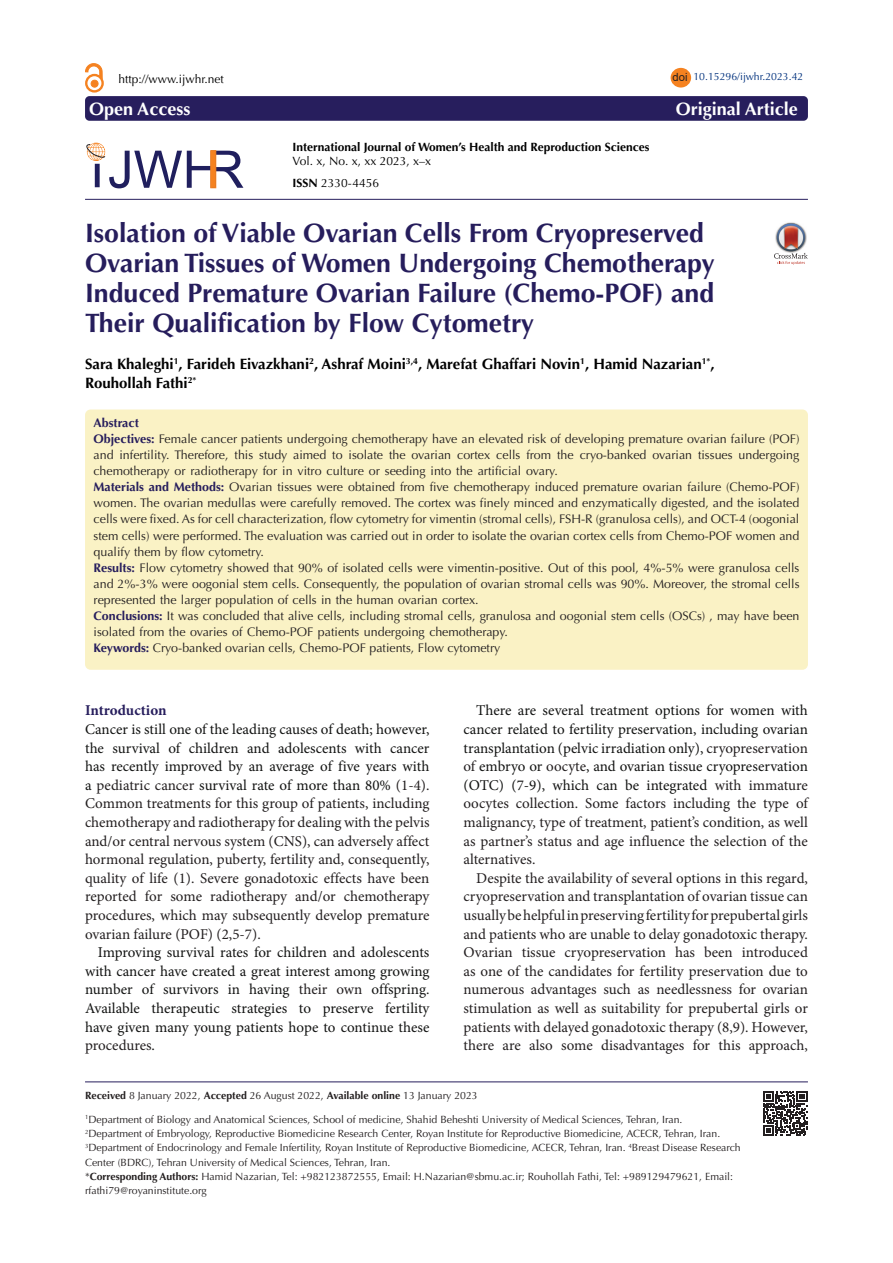
<style>
.page{position:relative;width:893px;height:1263px;background:#fff}
.page>*{position:absolute;margin:0;border:0;box-sizing:border-box;transform-origin:0 0}
.Pa3{font:700 26.7px/30px "Optima LT Std";color:#261d5c}
.t1{font:700 18px "Optima LT Std";color:#fff}
.t2{font:15px/18.6px "Minion Pro";letter-spacing:-.005em;color:#231f20;text-align:justify}
.t3{font:15px/18.6px "Minion Pro";color:#131413;text-align:justify}
.t4{font:700 15px/19.5px "Optima LT Std";color:#000}
.t5{font:700 15px "Minion Pro";letter-spacing:-.005em;color:#271e5d}
.t6{font:12.45px/16px "Optima LT Std";color:#231f20;text-align:justify}
.t7{font:700 12.45px "Optima LT Std";color:#261d5c}
.t8{font:700 12px "Optima LT Std";color:#000}
.t9{font:12px "Optima LT Std";color:#000}
.t10{font:11.25px "Arial";color:#231f20}
.t11{font:10.5px/14.2px "Optima LT Std";color:#231f20}
.t12{font:10.5px "Optima LT Std";color:#00317d}
.s1{font-weight:700}
.s2{font-weight:700;color:#261d5c}
.s3{color:#131413}
.s4{color:#231f20}
</style>
<div class="page">
<div style="left:85px;top:409px;width:723px;height:261px;background:#faf2c5;border-radius:6px"></div>
<div style="left:85px;top:96px;width:723px;height:25px;background:#271e5d;border-radius:4px"></div>
<hr style="left:85px;top:199px;width:723px;height:1px;background:#271e5d">
<div style="left:671px;top:68px;width:20px;height:20px;background:#f58220;border-radius:50%"></div>
<div style="left:91px;top:80px;width:7px;height:7px;background:#f58220;border-radius:50%"></div>
<div style="left:91px;top:80px;width:7px;height:7px;border:1px solid #f58220;border-radius:50%"></div>
<div style="left:85px;top:74px;width:19px;height:19px;border:2px solid #f58220;border-radius:50%"></div>
<svg style="left:85px;top:63px;width:17px;height:16px"></svg>
<hr style="left:85px;top:1081px;width:723px;height:1px;background:#261d5c">
<svg style="left:763px;top:1091px;width:44px;height:44px"></svg>
<svg style="left:774px;top:223px;width:34px;height:42px"></svg>
<svg style="left:86px;top:143px;width:157px;height:45px"></svg>
<svg style="left:211px;top:150px;width:5px;height:38px"></svg>
<p class="t9" style="left:118px;top:72px;width:107px">http://www.ijwhr.net</p>
<p class="t10" style="left:672px;top:70px;width:17px">doi</p>
<p class="t12" style="left:693px;top:71px;width:111px">10.15296/ijwhr.2023.42</p>
<p class="t1" style="left:89px;top:98px;width:103px">Open Access</p>
<p class="t1" style="left:676px;top:98px;width:124px">Original Article</p>
<p class="t8" style="left:293px;top:140px;width:358px">International Journal of Women’s Health and Reproduction Sciences</p>
<p class="t9" style="left:293px;top:154px;width:140px">Vol. x, No. x, xx 2023, x–x</p>
<p class="t9" style="left:293px;top:176px;width:88px"><span class="s1">ISSN</span> 2330-4456</p>
<p class="Pa3" style="left:85px;top:218px;width:631px">Isolation of Viable Ovarian Cells From Cryopreserved Ovarian Tissues of Women Undergoing Chemotherapy Induced Premature Ovarian Failure (Chemo-POF) and Their Qualification by Flow Cytometry</p>
<p class="t4" style="left:85px;top:354px;width:631px">Sara Khaleghi<sup>1</sup>, Farideh Eivazkhani<sup>2</sup>, Ashraf Moini<sup>3,4</sup>, Marefat Ghaffari Novin<sup>1</sup>, Hamid Nazarian<sup>1*</sup>,<br>Rouhollah Fathi<sup>2*</sup></p>
<p class="t7" style="left:94px;top:416px;width:47px">Abstract</p>
<p class="t6" style="left:94px;top:431px;width:707px"><span class="s2">Objectives:</span> Female cancer patients undergoing chemotherapy have an elevated risk of developing premature ovarian failure (POF) and infertility. Therefore, this study aimed to isolate the ovarian cortex cells from the cryo-banked ovarian tissues undergoing chemotherapy or radiotherapy for in vitro culture or seeding into the artificial ovary.</p>
<p class="t6" style="left:94px;top:479px;width:707px"><span class="s2">Materials and Methods:</span> Ovarian tissues were obtained from five chemotherapy induced premature ovarian failure (Chemo-POF) women. The ovarian medullas were carefully removed. The cortex was finely minced and enzymatically digested, and the isolated cells were fixed. As for cell characterization, flow cytometry for vimentin (stromal cells), FSH-R (granulosa cells), and OCT-4 (oogonial stem cells) were performed. The evaluation was carried out in order to isolate the ovarian cortex cells from Chemo-POF women and qualify them by flow cytometry.</p>
<p class="t6" style="left:94px;top:559px;width:707px"><span class="s2">Results:</span> Flow cytometry showed that 90% of isolated cells were vimentin-positive. Out of this pool, 4%-5% were granulosa cells and 2%-3% were oogonial stem cells. Consequently, the population of ovarian stromal cells was 90%. Moreover, the stromal cells represented the larger population of cells in the human ovarian cortex.</p>
<p class="t6" style="left:94px;top:608px;width:707px"><span class="s2">Conclusions:</span> It was concluded that alive cells, including stromal cells, granulosa and oogonial stem cells (OSCs) , may have been isolated from the ovaries of Chemo-POF patients undergoing chemotherapy.</p>
<p class="t6" style="left:94px;top:640px;width:408px"><span class="s2">Keywords:</span> Cryo-banked ovarian cells, Chemo-POF patients, Flow cytometry</p>
<p class="t5" style="left:85px;top:700px;width:83px">Introduction</p>
<p class="t2" style="left:85px;top:720px;width:346px"><span class="s3">Cancer is still one of the leading causes of death; however, the survival of children and adolescents with cancer has recently improved by an average of five years with a</span> pediatric cancer <span class="s3">survival rate of more than 80%</span> (1-4).<br>Common treatments for this group of patients, including chemotherapy and radiotherapy for dealing with the pelvis and/or central nervous system (CNS), can adversely affect hormonal regulation, puberty, fertility and, consequently, quality of life (1). Severe gonadotoxic effects have been reported for some radiotherapy and/or chemotherapy procedures, which may subsequently develop premature ovarian failure (POF) (2,5-7).</p>
<p class="t3" style="left:85px;top:943px;width:346px;text-indent:13px">Improving survival rates for children and adolescents with cancer have created a great interest among growing number of survivors in having <span class="s4">their own</span> offspring.<br>Available therapeutic strategies to preserve fertility have given many young patients hope to continue these <span class="s4">procedures</span>.</p>
<p class="t3" style="left:463px;top:701px;width:346px;text-indent:13px">There are several treatment options for women with cancer related to fertility preservation, including ovarian transplantation (pelvic irradiation only), <span class="s4">cryopreservation of</span> embryo or <span class="s4">oocyte</span>, and ovarian tissue cryopreservation (OTC) (7-9), which can be integrated <span class="s4">with immature oocytes collection. Some factors including the type of malignancy, type of treatment, patient’s condition, as well as partner’s status and age influence the selection of the alternatives.</span></p>
<p class="t2" style="left:463px;top:869px;width:346px;text-indent:13px">Despite the availability of several options in this regard, cryopreservation and transplantation of ovarian tissue can usually be helpful in preserving fertility for prepubertal girls and patients who are unable to delay gonadotoxic therapy.<br>Ovarian tissue cryopreservation has been introduced as one of the candidates for fertility preservation due to numerous advantages such as needlessness for ovarian stimulation as well as suitability for prepubertal girls or patients with delayed gonadotoxic therapy (8,9). However, there are also some disadvantages for this approach,</p>
<p class="t11" style="left:85px;top:1088px;width:394px"><span class="s1">Received</span> 8 January 2022, <span class="s1">Accepted</span> 26 August 2022, <span class="s1">Available online</span> 13 January 2023</p>
<p class="t11" style="left:85px;top:1112px;width:657px"><sup>1</sup>Department of Biology and Anatomical Sciences, School of medicine, Shahid Beheshti University of Medical Sciences, Tehran, Iran.<br><sup>2</sup>Department of Embryology, Reproductive Biomedicine Research Center, Royan Institute for Reproductive Biomedicine, ACECR, Tehran, Iran.<br><sup>3</sup>Department of Endocrinology and Female Infertility, Royan Institute of Reproductive Biomedicine, ACECR, Tehran, Iran. <sup>4</sup>Breast Disease Research Center (BDRC), Tehran University of Medical Sciences, Tehran, Iran.</p>
<p class="t11" style="left:85px;top:1169px;width:650px">*<span class="s1">Corresponding Authors:</span> Hamid Nazarian, Tel: +982123872555, Email: H.Nazarian@sbmu.ac.ir; Rouhollah Fathi, Tel: +989129479621, Email: rfathi79@royaninstitute.org</p>
</div>
